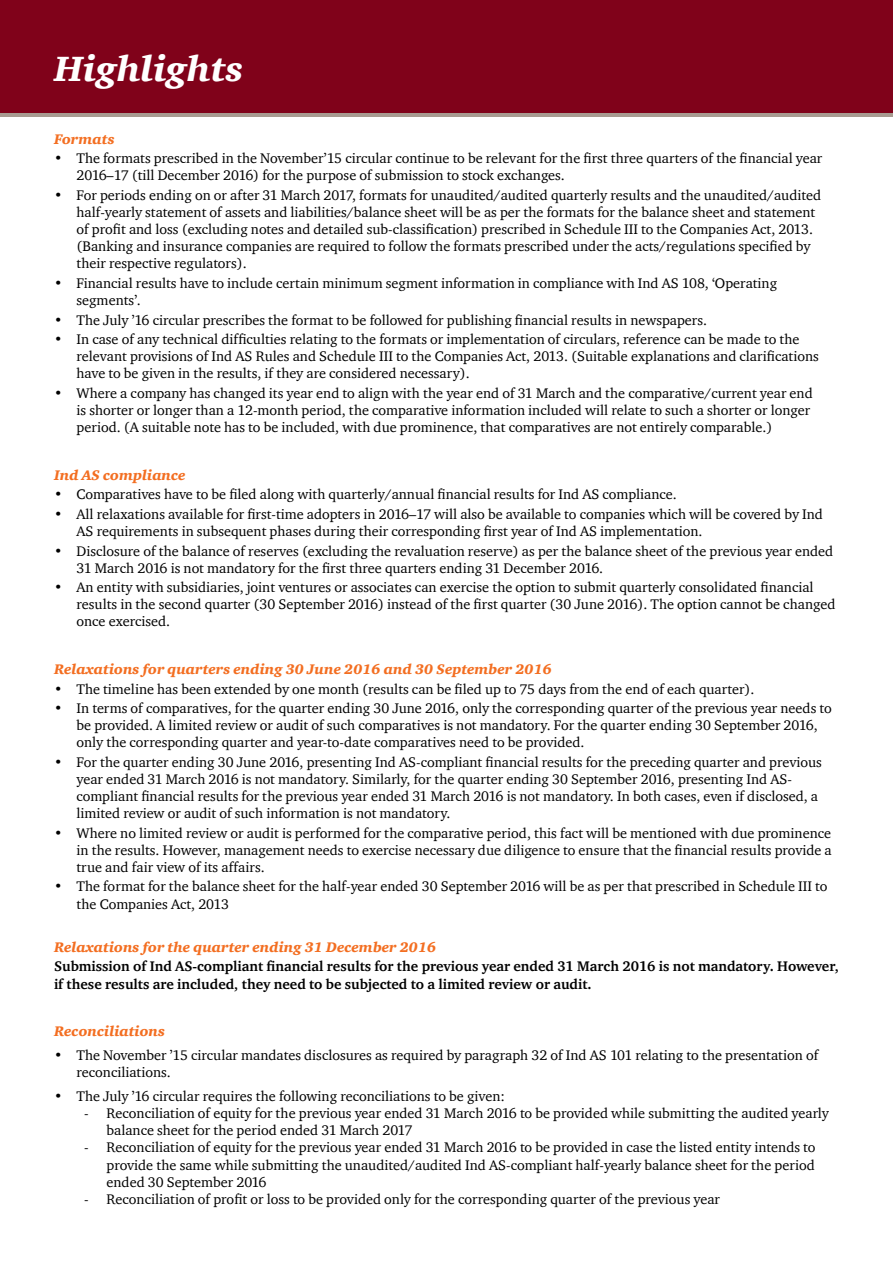
<style>
.page{position:relative;width:893px;height:1263px;background:#fff}
.page>*{position:absolute;margin:0;border:0;box-sizing:border-box;transform-origin:0 0}
.t1{font:italic 900 36px "ITC Charter Com";color:#fff}
.t2{font:14.25px/17.1px "ITC Charter Com";color:#000}
.t3{font:700 14.25px/17.1px "ITC Charter Com";color:#000}
.t4{font:italic 900 14.25px "ITC Charter Com";color:#f36e21}
</style>
<div class="page">
<div style="left:0;top:110px;width:893px;height:7px;background:#a89b91"></div>
<div style="left:0;top:0;width:893px;height:113px;background:#80021a"></div>
<h1 class="t1" style="left:54px;top:46px;width:191px">Highlights</h1>
<p class="t4" style="left:54px;top:130px;width:62px">Formats</p>
<p class="t2" style="left:77px;top:150px;width:747px;text-indent:-23px">• The formats prescribed in the November’15 circular continue to be relevant for the first three quarters of the financial year<br>2016–17 (till December 2016) for the purpose of submission to stock exchanges.</p>
<p class="t2" style="left:77px;top:186px;width:746px;text-indent:-23px">• For periods ending on or after 31 March 2017, formats for unaudited/audited quarterly results and the unaudited/audited half-yearly statement of assets and liabilities/balance sheet will be as per the formats for the balance sheet and statement of profit and loss (excluding notes and detailed sub-classification) prescribed in Schedule III to the Companies Act, 2013. (Banking and insurance companies are required to follow the formats prescribed under the acts/regulations specified by their respective regulators).</p>
<p class="t2" style="left:77px;top:274px;width:702px;text-indent:-23px">• Financial results have to include certain minimum segment information in compliance with Ind AS 108, ‘Operating segments’.</p>
<p class="t2" style="left:54px;top:311px;width:655px">• The July ’16 circular prescribes the format to be followed for publishing financial results in newspapers.</p>
<p class="t2" style="left:77px;top:330px;width:744px;text-indent:-23px">• In case of any technical difficulties relating to the formats or implementation of circulars, reference can be made to the relevant provisions of Ind AS Rules and Schedule III to the Companies Act, 2013. (Suitable explanations and clarifications have to be given in the results, if they are considered necessary).</p>
<p class="t2" style="left:77px;top:384px;width:738px;text-indent:-23px">• Where a company has changed its year end to align with the year end of 31 March and the comparative/current year end is shorter or longer than a 12-month period, the comparative information included will relate to such a shorter or longer period. (A suitable note has to be included, with due prominence, that comparatives are not entirely comparable.)</p>
<p class="t4" style="left:54px;top:466px;width:133px">Ind AS compliance</p>
<p class="t2" style="left:54px;top:486px;width:624px">• Comparatives have to be filed along with quarterly/annual financial results for Ind AS compliance.</p>
<p class="t2" style="left:77px;top:505px;width:748px;text-indent:-23px">• All relaxations available for first-time adopters in 2016–17 will also be available to companies which will be covered by Ind<br>AS requirements in subsequent phases during their corresponding first year of Ind AS implementation.</p>
<p class="t2" style="left:77px;top:542px;width:758px;text-indent:-23px">• Disclosure of the balance of reserves (excluding the revaluation reserve) as per the balance sheet of the previous year ended<br>31 March 2016 is not mandatory for the first three quarters ending 31 December 2016.</p>
<p class="t2" style="left:77px;top:578px;width:760px;text-indent:-23px">• An entity with subsidiaries, joint ventures or associates can exercise the option to submit quarterly consolidated financial results in the second quarter (30 September 2016) instead of the first quarter (30 June 2016). The option cannot be changed once exercised.</p>
<p class="t4" style="left:54px;top:660px;width:499px">Relaxations for quarters ending 30 June 2016 and 30 September 2016</p>
<p class="t2" style="left:54px;top:680px;width:702px">• The timeline has been extended by one month (results can be filed up to 75 days from the end of each quarter).</p>
<p class="t2" style="left:77px;top:699px;width:757px;text-indent:-23px">• In terms of comparatives, for the quarter ending 30 June 2016, only the corresponding quarter of the previous year needs to be provided. A limited review or audit of such comparatives is not mandatory. For the quarter ending 30 September 2016, only the corresponding quarter and year-to-date comparatives need to be provided.</p>
<p class="t2" style="left:77px;top:753px;width:747px;text-indent:-23px">• For the quarter ending 30 June 2016, presenting Ind AS-compliant financial results for the preceding quarter and previous year ended 31 March 2016 is not mandatory. Similarly, for the quarter ending 30 September 2016, presenting Ind AS&shy;compliant financial results for the previous year ended 31 March 2016 is not mandatory. In both cases, even if disclosed, a limited review or audit of such information is not mandatory.</p>
<p class="t2" style="left:77px;top:824px;width:757px;text-align:justify;text-indent:-23px">• Where no limited review or audit is performed for the comparative period, this fact will be mentioned with due prominence in the results. However, management needs to exercise necessary due diligence to ensure that the financial results provide a true and fair view of its affairs.</p>
<p class="t2" style="left:77px;top:878px;width:752px;text-indent:-23px">• The format for the balance sheet for the half-year ended 30 September 2016 will be as per that prescribed in Schedule III to the Companies Act, 2013</p>
<p class="t4" style="left:54px;top:938px;width:384px">Relaxations for the quarter ending 31 December 2016</p>
<p class="t3" style="left:54px;top:958px;width:786px">Submission of Ind AS-compliant financial results for the previous year ended 31 March 2016 is not mandatory. However, if these results are included, they need to be subjected to a limited review or audit.</p>
<p class="t4" style="left:54px;top:1023px;width:113px">Reconciliations</p>
<p class="t2" style="left:77px;top:1046px;width:743px;text-indent:-23px">• The November ’15 circular mandates disclosures as required by paragraph 32 of Ind AS 101 relating to the presentation of reconciliations.</p>
<p class="t2" style="left:54px;top:1087px;width:452px">• The July ’16 circular requires the following reconciliations to be given:</p>
<p class="t2" style="left:106px;top:1104px;width:724px;text-indent:-23px">- Reconciliation of equity for the previous year ended 31 March 2016 to be provided while submitting the audited yearly balance sheet for the period ended 31 March 2017</p>
<p class="t2" style="left:106px;top:1139px;width:710px;text-align:justify;text-indent:-23px">- Reconciliation of equity for the previous year ended 31 March 2016 to be provided in case the listed entity intends to provide the same while submitting the unaudited/audited Ind AS-compliant half-yearly balance sheet for the period ended 30 September 2016</p>
<p class="t2" style="left:84px;top:1190px;width:637px">- Reconciliation of profit or loss to be provided only for the corresponding quarter of the previous year</p>
</div>
